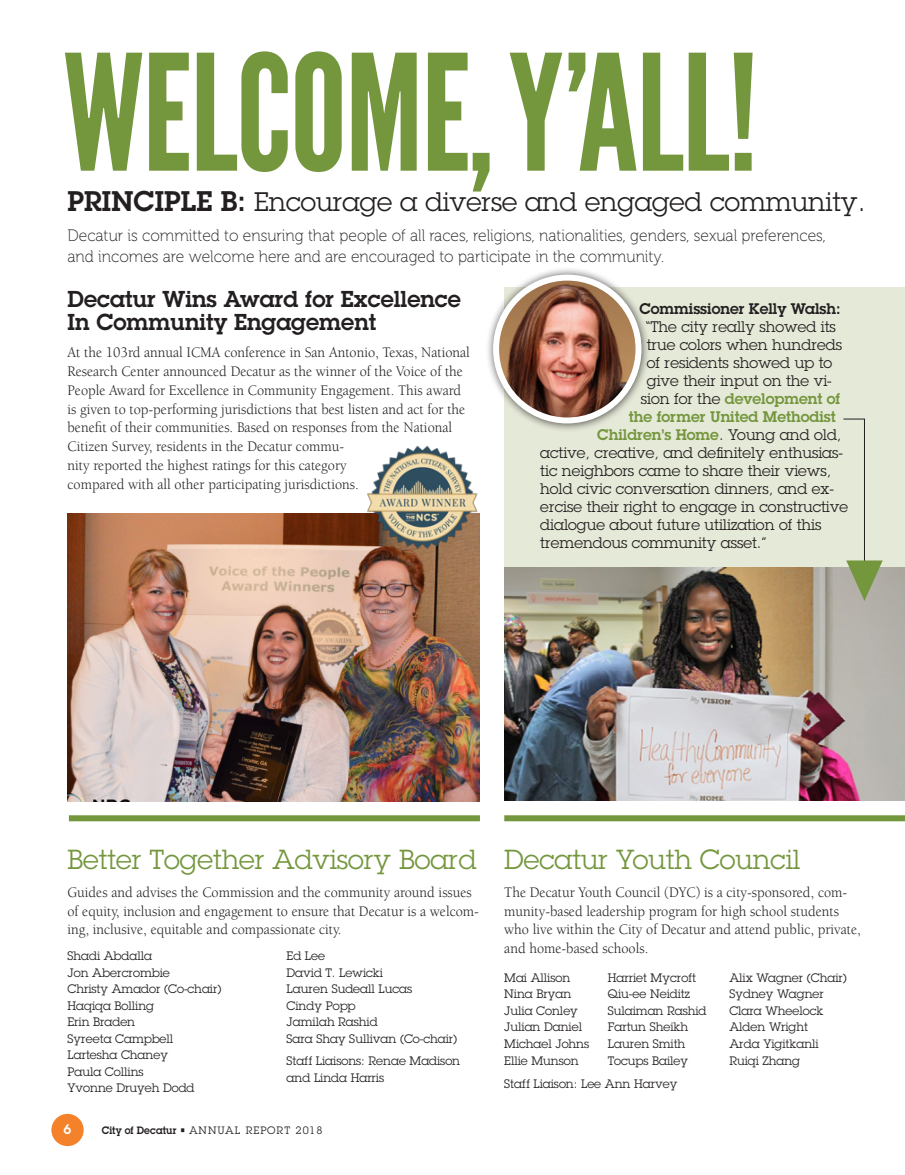
<style>
.page{position:relative;width:905px;height:1175px;background:#fff}
.page>*{position:absolute;margin:0;border:0;box-sizing:border-box;transform-origin:0 0}
.t1{font:160.5px "League Gothic";letter-spacing:-.01em;color:#74963d}
.t2{font:27px "Lubalin Graph";color:#74963d}
.t3{font:26.25px "Lubalin Graph";color:#231f20}
.t4{font:600 22.5px/22.5px "Lubalin Graph";color:#231f20}
.t5{font:16.5px/21px "Museo 100";color:#231f20;scale:.95 1}
.t6{font:15px/18.8px "Berkeley";color:#231f20;scale:.95 1}
.t7{font:15px "Lubalin Graph";color:#231f20}
.t8{font:600 15px "Lubalin Graph";color:#74963d}
.t9{font:600 15px "Lubalin Graph";color:#231f20}
.t10{font:600 13.5px "Lubalin Graph";color:#fff}
.t11{font:12px/16.5px "Lubalin Graph";color:#231f20}
.t12{font:10.5px "Lubalin Graph";letter-spacing:.1em;color:#231f20}
.s1{font-weight:600;font-size:27.75px}
.s2{font-weight:400;color:#231f20}
.s3{font-weight:600}
</style>
<div class="page">
<div style="left:504px;top:287px;width:400px;height:307px;background:#e5e9d8"></div>
<div style="left:69px;top:815px;width:411px;height:6px;background:#74963d"></div>
<div style="left:504px;top:815px;width:400px;height:6px;background:#74963d"></div>
<div style="left:484px;top:266px;width:166px;height:166px;background:#231f20;opacity:.75"></div>
<img style="left:496px;top:278px;width:142px;height:142px">
<div style="left:493px;top:275px;width:148px;height:148px;border:6px solid #fff;border-radius:50%"></div>
<img style="left:504px;top:567px;width:400px;height:234px">
<img style="left:68px;top:513px;width:412px;height:288px">
<img style="left:361px;top:445px;width:119px;height:109px">
<svg style="left:842px;top:418px;width:40px;height:183px"></svg>
<div style="left:51px;top:1113px;width:33px;height:33px;background:#f4822b;border-radius:50%"></div>
<div style="left:50px;top:1112px;width:35px;height:35px;border:2px solid #fff;border-radius:50%"></div>
<h1 class="t1" style="left:63px;top:18px;width:696px">WELCOME, Y’ALL!</h1>
<h3 class="t3" style="left:68px;top:185px;width:799px"><span class="s1">Principle B:</span> Encourage a diverse and engaged community.</h3>
<p class="t5" style="left:68px;top:225px;width:799px">Decatur is committed to ensuring that people of all races, religions, nationalities, genders, sexual preferences, and incomes are welcome here and are encouraged to participate in the community.</p>
<h3 class="t4" style="left:68px;top:287px;width:395px">Decatur Wins Award for Excellence<br>In Community Engagement</h3>
<p class="t6" style="left:68px;top:343px;width:425px">At the 103rd annual ICMA conference in San Antonio, Texas, National Research Center announced Decatur as the winner of the Voice of the People Award for Excellence in Community Engagement. This award is given to top-performing jurisdictions that best listen and act for the benefit of their communities. Based on responses from the National Citizen Survey, residents in the Decatur commu-<br>nity reported the highest ratings for this category<br>compared with all other participating jurisdictions.</p>
<p class="t9" style="left:639px;top:298px;width:203px">Commissioner Kelly Walsh:</p>
<p class="t7" style="left:645px;top:317px;width:192px">“The city really showed its</p>
<p class="t7" style="left:646px;top:335px;width:197px">true colors when hundreds</p>
<p class="t7" style="left:646px;top:353px;width:187px">of residents showed up to</p>
<p class="t7" style="left:646px;top:371px;width:186px">give their input on the vi-</p>
<p class="t8" style="left:640px;top:388px;width:201px"><span class="s2">sion for the</span> development of</p>
<p class="t8" style="left:628px;top:406px;width:208px">the former United Methodist</p>
<p class="t8" style="left:597px;top:424px;width:245px">Children’s Home<span class="s2">. Young and old,</span></p>
<p class="t7" style="left:540px;top:443px;width:304px">active, creative, and definitely enthusias-</p>
<p class="t7" style="left:540px;top:461px;width:292px">tic neighbors came to share their views,</p>
<p class="t7" style="left:540px;top:479px;width:295px">hold civic conversation dinners, and ex-</p>
<p class="t7" style="left:540px;top:497px;width:309px">ercise their right to engage in constructive</p>
<p class="t7" style="left:540px;top:515px;width:282px">dialogue about future utilization of this</p>
<p class="t7" style="left:540px;top:533px;width:228px">tremendous community asset.”</p>
<h2 class="t2" style="left:68px;top:842px;width:410px">Better Together Advisory Board</h2>
<p class="t6" style="left:68px;top:883px;width:434px">Guides and advises the Commission and the community around issues of equity, inclusion and engagement to ensure that Decatur is a welcom&shy;ing, inclusive, equitable and compassionate city.</p>
<p class="t11" style="left:68px;top:947px;width:155px">Shadi Abdalla<br>Jon Abercrombie<br>Christy Amador (Co-chair)<br>Haqiqa Bolling<br>Erin Braden<br>Syreeta Campbell<br>Lartesha Chaney<br>Paula Collins<br>Yvonne Druyeh Dodd</p>
<p class="t11" style="left:286px;top:947px;width:172px">Ed Lee<br>David T. Lewicki<br>Lauren Sudeall Lucas<br>Cindy Popp<br>Jamilah Rashid<br>Sara Shay Sullivan (Co-chair)</p>
<p class="t11" style="left:286px;top:1052px;width:175px">Staff Liaisons: Renae Madison and Linda Harris</p>
<p class="t10" style="left:64px;top:1120px;width:9px">6</p>
<p class="t12" style="left:102px;top:1124px;width:222px"><span class="s3">City of Decatur •</span> ANNUAL REPORT 2018</p>
<h2 class="t2" style="left:504px;top:842px;width:297px">Decatur Youth Council</h2>
<p class="t6" style="left:504px;top:883px;width:377px">The Decatur Youth Council (DYC) is a city-sponsored, com&shy;munity-based leadership program for high school students who live within the City of Decatur and attend public, private, and home-based schools.</p>
<p class="t11" style="left:504px;top:969px;width:86px">Mai Allison<br>Nina Bryan<br>Julia Conley<br>Julian Daniel<br>Michael Johns<br>Ellie Munson</p>
<p class="t11" style="left:608px;top:969px;width:100px">Harriet Mycroft<br>Qiu-ee Neiditz<br>Sulaiman Rashid<br>Fartun Sheikh<br>Lauren Smith<br>Tocups Bailey</p>
<p class="t11" style="left:729px;top:969px;width:119px">Alix Wagner (Chair)<br>Sydney Wagner<br>Clara Wheelock<br>Alden Wright<br>Arda Yigitkanli<br>Ruiqi Zhang</p>
<p class="t11" style="left:504px;top:1075px;width:175px">Staff Liaison: Lee Ann Harvey</p>
</div>
